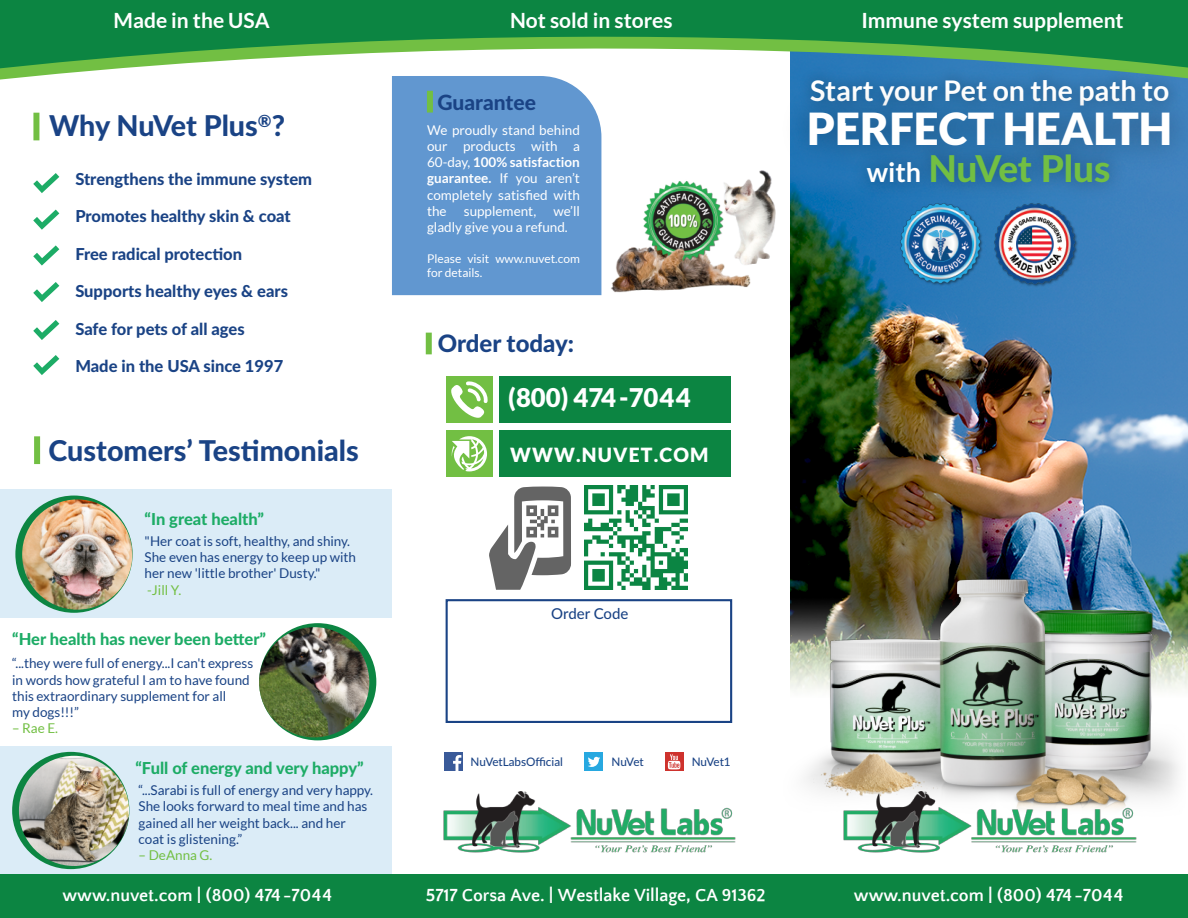
<style>
.page{position:relative;width:1188px;height:918px;background:#fff}
.page>*{position:absolute;margin:0;border:0;box-sizing:border-box;transform-origin:0 0}
.t1{font:900 44.1px "Lato";color:#fff}
.t2{font:800 36.9px "Lato";letter-spacing:-.005em;color:#72bf43}
.t3{font:800 28.65px "Lato";color:#1a4385}
.t4{font:700 28.5px "Lato";color:#fff}
.t5{font:900 25.65px "Lato";color:#fff}
.t6{font:800 24px "Lato";color:#1a4385}
.t7{font:700 21px "Lato";color:#fff}
.t8{font:800 21px "Lato";color:#1a4385}
.t9{font:900 19.5px "Lato";letter-spacing:.06em;color:#fff}
.t10{font:700 18px "Quattrocento Sans";letter-spacing:-.005em;color:#fff}
.t11{font:800 16.5px "Lato";color:#1a4385}
.t12{font:800 16.5px "Lato";color:#1dac66}
.t13{font:500 15px "Lato";color:#1a4385}
.t14{font:13.5px/16.2px "Lato";color:#1a4385}
.t15{font:13.5px/16.2px "Lato";color:#fff;text-align:justify}
.t16{font:13.5px "Lato";color:#72bf43}
.t17{font:12px/14.4px "Lato";color:#fff}
.t18{font:500 11.7px "Lato";letter-spacing:-.005em;color:#1a4385}
.s1{font-weight:700}
.s2{font-weight:700;font-size:27px;color:#fff}
</style>
<div class="page">
<img style="left:790px;top:192px;width:398px;height:314px">
<div style="left:0;top:746px;width:392px;height:136px;background:#dbecf7"></div>
<div style="left:0;top:874px;width:1188px;height:44px;background:#0c8542"></div>
<svg style="left:0;top:0;width:1188px;height:73px;fill:#0c8542"></svg>
<div style="left:499px;top:430px;width:232px;height:46px;background:#0c8542"></div>
<div style="left:499px;top:376px;width:232px;height:47px;background:#0c8542"></div>
<div style="left:446px;top:430px;width:47px;height:46px;background:#72bf43"></div>
<div style="left:447px;top:376px;width:46px;height:47px;background:#72bf43"></div>
<svg style="left:451px;top:436px;width:36px;height:35px"></svg>
<svg style="left:451px;top:381px;width:37px;height:37px"></svg>
<svg style="left:489px;top:487px;width:82px;height:103px"></svg>
<div style="left:446px;top:599px;width:286px;height:124px;border:2px solid #1a4385"></div>
<div style="left:426px;top:333px;width:6px;height:21px;background:#72bf43"></div>
<svg style="left:665px;top:753px;width:18px;height:18px"></svg>
<svg style="left:668px;top:754px;width:12px;height:15px"></svg>
<div style="left:445px;top:753px;width:18px;height:18px;background:#3a5a99"></div>
<svg style="left:453px;top:755px;width:8px;height:16px"></svg>
<div style="left:585px;top:753px;width:18px;height:18px;background:#27a8e0"></div>
<svg style="left:588px;top:757px;width:12px;height:10px"></svg>
<img style="left:443px;top:791px;width:293px;height:62px">
<div style="left:0;top:489px;width:392px;height:128px;background:#dbecf7"></div>
<div style="left:34px;top:436px;width:6px;height:28px;background:#72bf43"></div>
<img style="left:790px;top:506px;width:398px;height:292px">
<img style="left:790px;top:56px;width:398px;height:13px">
<img style="left:768px;top:69px;width:420px;height:123px">
<img style="left:841px;top:124px;width:296px;height:94px">
<svg style="left:33px;top:173px;width:26px;height:20px"></svg>
<svg style="left:33px;top:210px;width:26px;height:20px"></svg>
<div style="left:33px;top:113px;width:6px;height:27px;background:#72bf43"></div>
<svg style="left:33px;top:245px;width:26px;height:21px"></svg>
<svg style="left:33px;top:282px;width:26px;height:20px"></svg>
<svg style="left:33px;top:320px;width:26px;height:20px"></svg>
<svg style="left:33px;top:355px;width:26px;height:20px"></svg>
<div style="left:392px;top:76px;width:209px;height:219px;background:#6197d0"></div>
<div style="left:427px;top:91px;width:6px;height:22px;background:#72bf43"></div>
<img style="left:611px;top:168px;width:172px;height:125px">
<img style="left:585px;top:486px;width:103px;height:103px">
<img style="left:12px;top:751px;width:118px;height:119px">
<img style="left:837px;top:786px;width:305px;height:67px">
<img style="left:992px;top:201px;width:87px;height:87px">
<img style="left:898px;top:202px;width:86px;height:86px">
<img style="left:259px;top:625px;width:118px;height:116px">
<img style="left:15px;top:498px;width:118px;height:115px">
<h3 class="t7" style="left:114px;top:8px;width:158px">Made in the USA</h3>
<h3 class="t7" style="left:861px;top:8px;width:264px">Immune system supplement</h3>
<h3 class="t7" style="left:510px;top:8px;width:164px">Not sold in stores</h3>
<h3 class="t3" style="left:49px;top:105px;width:237px">Why NuVet Plus<sup>®</sup>?</h3>
<p class="t11" style="left:75px;top:166px;width:238px">Strengthens the immune system</p>
<p class="t11" style="left:75px;top:204px;width:217px">Promotes healthy skin &amp; coat</p>
<p class="t11" style="left:75px;top:241px;width:168px">Free radical protection</p>
<p class="t11" style="left:75px;top:279px;width:214px">Supports healthy eyes &amp; ears</p>
<p class="t11" style="left:75px;top:316px;width:171px">Safe for pets of all ages</p>
<p class="t11" style="left:75px;top:354px;width:209px">Made in the USA since 1997</p>
<h3 class="t3" style="left:49px;top:429px;width:312px">Customers’ Testimonials</h3>
<p class="t12" style="left:145px;top:506px;width:121px">“In great health”</p>
<p class="t14" style="left:145px;top:533px;width:213px">"Her coat is soft, healthy, and shiny.<br>She even has energy to keep up with her new 'little brother' Dusty."</p>
<p class="t16" style="left:147px;top:582px;width:35px">-Jill Y.</p>
<p class="t12" style="left:12px;top:626px;width:255px">“Her health has never been better”</p>
<p class="t14" style="left:12px;top:655px;width:243px">“...they were full of energy...I can't express in words how grateful I am to have found this extraordinary supplement for all<br>my dogs!!!”</p>
<p class="t16" style="left:12px;top:721px;width:48px">– Rae E.</p>
<p class="t12" style="left:135px;top:756px;width:230px">“Full of energy and very happy”</p>
<p class="t14" style="left:139px;top:782px;width:236px">“...Sarabi is full of energy and very happy.<br>She looks forward to meal time and has gained all her weight back... and her coat is glistening.”</p>
<p class="t16" style="left:139px;top:848px;width:75px">– DeAnna G.</p>
<h3 class="t10" style="left:62px;top:885px;width:271px">www.nuvet.com | (800) 474-7044</h3>
<h3 class="t8" style="left:438px;top:87px;width:100px">Guarantee</h3>
<p class="t15" style="left:427px;top:122px;width:154px">We proudly stand behind our products with a 60-day, <span class="s1">100% satisfaction guarantee.</span> If you aren’t completely satisfied with the</p>
<p class="t15" style="left:427px;top:203px;width:154px;text-indent:126px">we’ll gladly give you a refund.</p>
<p class="t17" style="left:427px;top:251px;width:154px">Please visit www.nuvet.com for details.</p>
<p class="t15" style="left:464px;top:203px;width:74px">supplement,</p>
<h3 class="t6" style="left:438px;top:325px;width:138px">Order today:</h3>
<h3 class="t5" style="left:508px;top:382px;width:184px">(800) 474-7044</h3>
<h3 class="t9" style="left:510px;top:443px;width:200px">WWW.NUVET.COM</h3>
<h3 class="t4" style="left:810px;top:74px;width:361px">Start your Pet on the path to</h3>
<h1 class="t1" style="left:807px;top:103px;width:367px">PERFECT HEALTH</h1>
<h2 class="t2" style="left:867px;top:141px;width:245px"><span class="s2">with</span> NuVet Plus</h2>
<p class="t13" style="left:551px;top:602px;width:79px">Order Code</p>
<p class="t18" style="left:471px;top:754px;width:94px">NuVetLabsOfficial</p>
<p class="t18" style="left:612px;top:753px;width:34px">NuVet</p>
<p class="t18" style="left:692px;top:753px;width:41px">NuVet1</p>
<h3 class="t10" style="left:426px;top:885px;width:341px">5717 Corsa Ave. | Westlake Village, CA 91362</h3>
<h3 class="t10" style="left:854px;top:885px;width:271px">www.nuvet.com | (800) 474-7044</h3>
</div>
